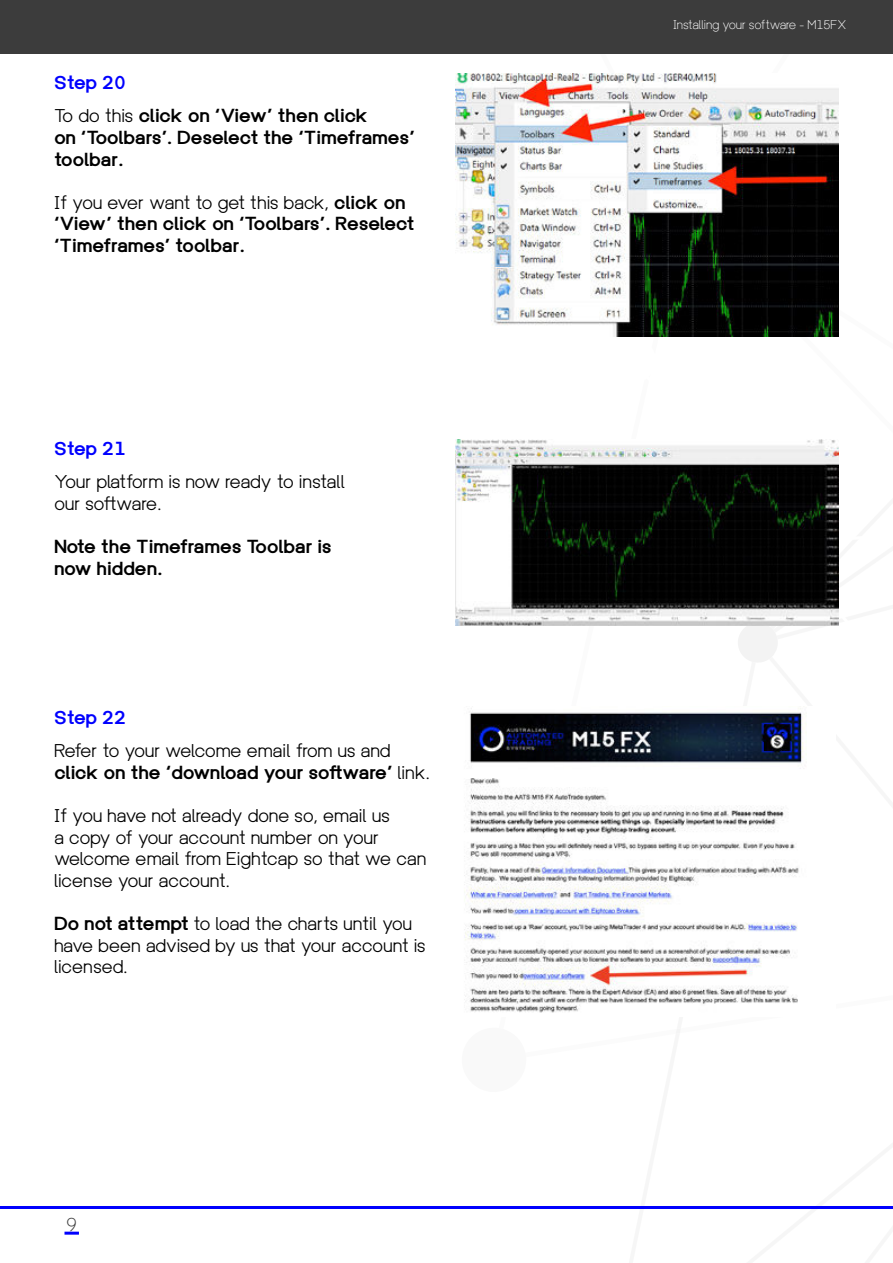
<style>
.page{position:relative;width:893px;height:1263px;background:#fff}
.page>*{position:absolute;margin:0;border:0;box-sizing:border-box;transform-origin:0 0}
.t1{font:18px/21.6px "Univa Nova";letter-spacing:-.03em;color:#000}
.t2{font:700 18px/21.6px "Univa Nova";letter-spacing:-.03em;color:#000}
.t3{font:700 18px "Univa Nova";letter-spacing:-.015em;color:#0000fe}
.t4{font:300 18px "Univa Nova";color:#3c3c3c}
.t5{font:300 12px "Univa Nova";letter-spacing:-.03em;color:#fff}
.s1{font-weight:400}
.s2{font-weight:700}
</style>
<div class="page">
<hr style="left:0;top:1206px;width:893px;height:3px;background:#0000fe">
<hr style="left:65px;top:1232px;width:14px;height:3px;background:#0000fe">
<div style="left:0;top:0;width:893px;height:54px;background:#3c3c3c"></div>
<img style="left:456px;top:73px;width:383px;height:264px">
<img style="left:456px;top:439px;width:383px;height:186px">
<img style="left:464px;top:708px;width:343px;height:305px">
<p class="t3" style="left:54px;top:71px;width:73px">Step 20</p>
<p class="t2" style="left:54px;top:105px;width:362px"><span class="s1">To do this</span> click on ‘View’ then click<br>on ‘Toolbars’. Deselect the ‘Timeframes’ toolbar.</p>
<p class="t2" style="left:54px;top:192px;width:362px"><span class="s1">If you ever want to get this back,</span> click on ‘View’ then click on ‘Toolbars’. Reselect ‘Timeframes’ toolbar.</p>
<p class="t3" style="left:54px;top:437px;width:73px">Step 21</p>
<p class="t1" style="left:54px;top:470px;width:293px">Your platform is now ready to install our software.</p>
<p class="t2" style="left:54px;top:535px;width:279px">Note the Timeframes Toolbar is now hidden.</p>
<p class="t3" style="left:54px;top:705px;width:73px">Step 22</p>
<p class="t1" style="left:54px;top:739px;width:377px">Refer to your welcome email from us and <span class="s2">click on the ‘download your software’</span> link.</p>
<p class="t1" style="left:54px;top:804px;width:374px">If you have not already done so, email us<br>a copy of your account number on your welcome email from Eightcap so that we can license your account.</p>
<p class="t1" style="left:54px;top:912px;width:373px"><span class="s2">Do not attempt</span> to load the charts until you have been advised by us that your account is licensed.</p>
<p class="t4" style="left:66px;top:1217px;width:12px">9</p>
<p class="t5" style="left:673px;top:20px;width:175px">Installing your software - M15FX</p>
</div>
